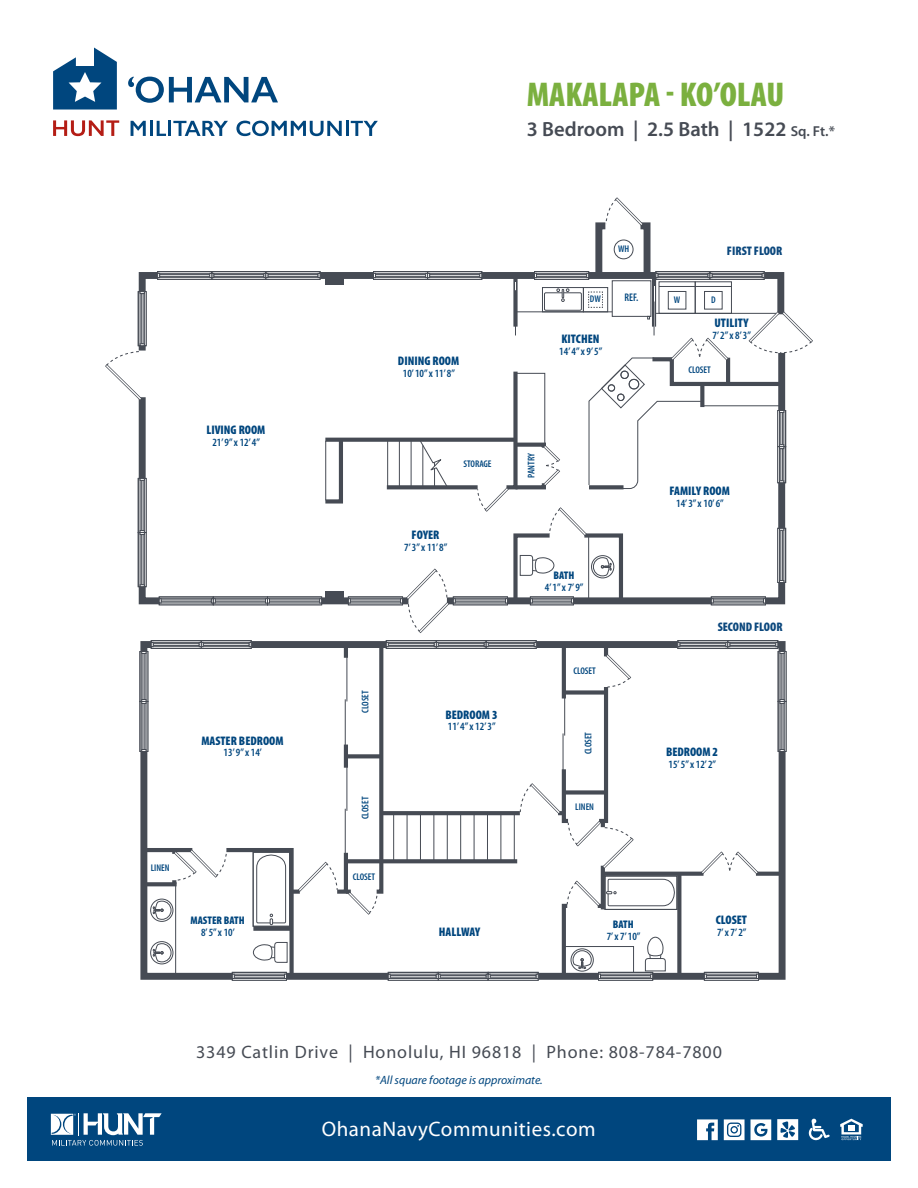
<style>
.page{position:relative;width:918px;height:1188px;background:#fff}
.page>*{position:absolute;margin:0;border:0;box-sizing:border-box;transform-origin:0 0}
.t1{font:900 condensed 34.5px "Myriad Pro";color:#7bb03f}
.t2{font:21px "Myriad Pro";letter-spacing:.025em;color:#fff}
.t3{font:600 20.55px "Myriad Pro";color:#464b54}
.t4{font:18px "Myriad Pro";letter-spacing:.05em;color:#464b54}
.t5{font:900 condensed 12.45px "Myriad Pro";color:#00467e}
.t6{font:900 condensed 12.45px "Myriad Pro";color:#0c487d}
.t7{font:italic 12px "Myriad Pro";color:#00467e}
.t8{font:600 condensed 11.1px "Myriad Pro";color:#00467e}
.t9{font:900 condensed 11.1px "Myriad Pro";color:#00467e}
.t10{font:600 condensed 11.1px "Myriad Pro";color:#00467e;scale:.95 1}
.t11{font:600 condensed 9.75px "Myriad Pro";color:#00467e}
.s1{font-size:14.4px}
</style>
<div class="page">
<svg style="left:53px;top:120px;width:66px;height:16px"></svg>
<svg style="left:131px;top:121px;width:15px;height:15px"></svg>
<hr style="left:150px;top:121px;width:3px;height:15px;background:#00467e">
<svg style="left:157px;top:121px;width:9px;height:15px"></svg>
<hr style="left:168px;top:121px;width:3px;height:15px;background:#00467e">
<svg style="left:173px;top:121px;width:55px;height:15px"></svg>
<svg style="left:236px;top:121px;width:106px;height:15px"></svg>
<hr style="left:346px;top:121px;width:3px;height:15px;background:#00467e">
<svg style="left:351px;top:121px;width:27px;height:15px"></svg>
<svg style="left:53px;top:48px;width:64px;height:62px"></svg>
<svg style="left:128px;top:77px;width:150px;height:26px"></svg>
<svg style="left:138px;top:271px;width:647px;height:18px"></svg>
<div style="left:211px;top:271px;width:55px;height:3px;border:1px solid #464b54"></div>
<div style="left:211px;top:277px;width:55px;height:3px;background:#fff;border:1px solid #464b54"></div>
<div style="left:213px;top:274px;width:51px;height:3px;border:1px solid #464b54"></div>
<div style="left:266px;top:271px;width:54px;height:3px;border:1px solid #464b54"></div>
<div style="left:266px;top:277px;width:54px;height:3px;background:#fff;border:1px solid #464b54"></div>
<div style="left:268px;top:274px;width:50px;height:3px;border:1px solid #464b54"></div>
<svg style="left:264px;top:273px;width:4px;height:5px"></svg>
<div style="left:373px;top:271px;width:55px;height:3px;border:1px solid #464b54"></div>
<div style="left:373px;top:277px;width:55px;height:3px;background:#fff;border:1px solid #464b54"></div>
<div style="left:375px;top:274px;width:51px;height:3px;border:1px solid #464b54"></div>
<svg style="left:373px;top:273px;width:3px;height:5px"></svg>
<div style="left:427px;top:271px;width:55px;height:3px;border:1px solid #464b54"></div>
<div style="left:427px;top:277px;width:55px;height:3px;background:#fff;border:1px solid #464b54"></div>
<div style="left:429px;top:274px;width:51px;height:3px;border:1px solid #464b54"></div>
<svg style="left:479px;top:273px;width:3px;height:5px"></svg>
<svg style="left:425px;top:273px;width:5px;height:5px"></svg>
<div style="left:656px;top:271px;width:54px;height:3px;border:1px solid #464b54"></div>
<div style="left:656px;top:277px;width:54px;height:3px;background:#fff;border:1px solid #464b54"></div>
<div style="left:658px;top:274px;width:50px;height:3px;border:1px solid #464b54"></div>
<div style="left:710px;top:271px;width:55px;height:3px;border:1px solid #464b54"></div>
<div style="left:710px;top:277px;width:55px;height:3px;background:#fff;border:1px solid #464b54"></div>
<div style="left:712px;top:274px;width:51px;height:3px;border:1px solid #464b54"></div>
<svg style="left:762px;top:273px;width:3px;height:5px"></svg>
<svg style="left:708px;top:273px;width:4px;height:5px"></svg>
<div style="left:534px;top:271px;width:55px;height:3px;border:1px solid #464b54"></div>
<div style="left:534px;top:277px;width:55px;height:3px;background:#fff;border:1px solid #464b54"></div>
<div style="left:536px;top:274px;width:51px;height:3px;border:1px solid #464b54"></div>
<svg style="left:534px;top:273px;width:3px;height:5px"></svg>
<div style="left:157px;top:271px;width:55px;height:3px;border:1px solid #464b54"></div>
<div style="left:157px;top:277px;width:55px;height:3px;background:#fff;border:1px solid #464b54"></div>
<div style="left:159px;top:274px;width:51px;height:3px;border:1px solid #464b54"></div>
<svg style="left:209px;top:273px;width:5px;height:5px"></svg>
<svg style="left:157px;top:273px;width:3px;height:5px"></svg>
<div style="left:513px;top:275px;width:5px;height:52px;background:#464b54"></div>
<hr style="left:652px;top:276px;width:4px;height:51px;background:#464b54">
<div style="left:583px;top:287px;width:25px;height:25px;border:1px solid #464b54"></div>
<div style="left:542px;top:287px;width:42px;height:25px;border:1px solid #464b54"></div>
<div style="left:612px;top:280px;width:39px;height:37px;border:1px solid #464b54"></div>
<div style="left:659px;top:281px;width:37px;height:33px;border:1px solid #464b54"></div>
<div style="left:695px;top:281px;width:37px;height:33px;border:1px solid #464b54"></div>
<hr style="left:659px;top:286px;width:72px;height:1px;background:#464b54">
<hr style="left:515px;top:283px;width:1px;height:44px;background:#fff">
<hr style="left:654px;top:286px;width:1px;height:41px;background:#fff">
<div style="left:325px;top:277px;width:19px;height:8px;background:#464b54"></div>
<svg style="left:586px;top:197px;width:72px;height:86px"></svg>
<div style="left:438px;top:978px;width:51px;height:3px;background:#fff;border:1px solid #464b54"></div>
<div style="left:488px;top:978px;width:51px;height:3px;background:#fff;border:1px solid #464b54"></div>
<div style="left:388px;top:978px;width:51px;height:3px;background:#fff;border:1px solid #464b54"></div>
<div style="left:232px;top:978px;width:55px;height:3px;background:#fff;border:1px solid #464b54"></div>
<div style="left:598px;top:978px;width:55px;height:3px;background:#fff;border:1px solid #464b54"></div>
<div style="left:704px;top:978px;width:55px;height:3px;background:#fff;border:1px solid #464b54"></div>
<svg style="left:105px;top:289px;width:708px;height:691px"></svg>
<div style="left:564px;top:790px;width:42px;height:5px;background:#464b54"></div>
<div style="left:564px;top:690px;width:42px;height:5px;background:#464b54"></div>
<div style="left:27px;top:1098px;width:864px;height:63px;background:#00467e"></div>
<svg style="left:51px;top:1113px;width:111px;height:33px"></svg>
<svg style="left:840px;top:1119px;width:23px;height:21px"></svg>
<svg style="left:809px;top:1119px;width:21px;height:21px"></svg>
<svg style="left:697px;top:1119px;width:21px;height:21px"></svg>
<svg style="left:751px;top:1119px;width:20px;height:21px"></svg>
<svg style="left:724px;top:1119px;width:21px;height:21px"></svg>
<svg style="left:777px;top:1119px;width:21px;height:21px"></svg>
<h1 class="t1" style="left:527px;top:73px;width:259px">MAKALAPA - KO’OLAU</h1>
<h3 class="t3" style="left:527px;top:116px;width:310px">3 Bedroom | 2.5 Bath | 1522 <span class="s1">Sq. Ft.*</span></h3>
<p class="t5" style="left:206px;top:422px;width:60px">LIVING ROOM</p>
<p class="t8" style="left:212px;top:435px;width:49px">21’ 9” x 12’ 4”</p>
<p class="t5" style="left:201px;top:732px;width:84px">MASTER BEDROOM</p>
<p class="t8" style="left:224px;top:746px;width:40px">13’ 9” x 14’</p>
<p class="t11" style="left:151px;top:862px;width:20px">LINEN</p>
<p class="t9" style="left:191px;top:913px;width:56px">MASTER BATH</p>
<p class="t8" style="left:201px;top:925px;width:35px">8’ 5” x 10’</p>
<p class="t5" style="left:398px;top:353px;width:63px">DINING ROOM</p>
<p class="t8" style="left:403px;top:366px;width:54px">10’ 10” x 11’ 8”</p>
<p class="t11" style="left:463px;top:457px;width:30px">STORAGE</p>
<p class="t5" style="left:412px;top:527px;width:29px">FOYER</p>
<p class="t8" style="left:404px;top:540px;width:45px">7’ 3” x 11’ 8”</p>
<p class="t11" style="left:359px;top:713px;width:24px;rotate:-90deg">CLOSET</p>
<p class="t11" style="left:359px;top:819px;width:24px;rotate:-90deg">CLOSET</p>
<p class="t11" style="left:353px;top:871px;width:24px">CLOSET</p>
<p class="t5" style="left:445px;top:706px;width:54px">BEDROOM 3</p>
<p class="t8" style="left:448px;top:720px;width:49px">11’ 4” x 12’ 3”</p>
<p class="t5" style="left:439px;top:924px;width:43px">HALLWAY</p>
<p class="t11" style="left:618px;top:243px;width:13px">WH</p>
<p class="t6" style="left:727px;top:243px;width:57px">FIRST FLOOR</p>
<p class="t11" style="left:590px;top:293px;width:13px">DW</p>
<p class="t10" style="left:625px;top:290px;width:16px">REF.</p>
<p class="t11" style="left:674px;top:294px;width:8px">W</p>
<p class="t11" style="left:711px;top:294px;width:6px">D</p>
<p class="t5" style="left:562px;top:331px;width:40px">KITCHEN</p>
<p class="t8" style="left:559px;top:344px;width:45px">14’ 4” x 9’ 5”</p>
<p class="t5" style="left:715px;top:315px;width:35px">UTILITY</p>
<p class="t8" style="left:712px;top:328px;width:40px">7’ 2” x 8’ 3”</p>
<p class="t11" style="left:689px;top:364px;width:24px">CLOSET</p>
<p class="t11" style="left:525px;top:478px;width:26px;rotate:-90deg">PANTRY</p>
<p class="t9" style="left:553px;top:569px;width:22px">BATH</p>
<p class="t8" style="left:545px;top:581px;width:40px">4’ 1” x 7’ 9”</p>
<p class="t11" style="left:573px;top:665px;width:24px">CLOSET</p>
<p class="t11" style="left:582px;top:754px;width:24px;rotate:-90deg">CLOSET</p>
<p class="t11" style="left:575px;top:801px;width:20px">LINEN</p>
<p class="t5" style="left:670px;top:483px;width:62px">FAMILY ROOM</p>
<p class="t8" style="left:676px;top:496px;width:49px">14’ 3” x 10’ 6”</p>
<p class="t6" style="left:718px;top:619px;width:66px">SECOND FLOOR</p>
<p class="t5" style="left:666px;top:744px;width:54px">BEDROOM 2</p>
<p class="t8" style="left:669px;top:757px;width:49px">15’ 5” x 12’ 2”</p>
<p class="t9" style="left:613px;top:917px;width:22px">BATH</p>
<p class="t8" style="left:607px;top:929px;width:35px">7’ x 7’ 10”</p>
<p class="t5" style="left:716px;top:912px;width:33px">CLOSET</p>
<p class="t8" style="left:717px;top:925px;width:31px">7’ x 7’ 2”</p>
<h3 class="t4" style="left:196px;top:1041px;width:527px">3349 Catlin Drive | Honolulu, HI 96818 | Phone: 808-784-7800</h3>
<p class="t7" style="left:375px;top:1072px;width:169px">*All square footage is approximate.</p>
<h2 class="t2" style="left:322px;top:1116px;width:275px">OhanaNavyCommunities.com</h2>
</div>
